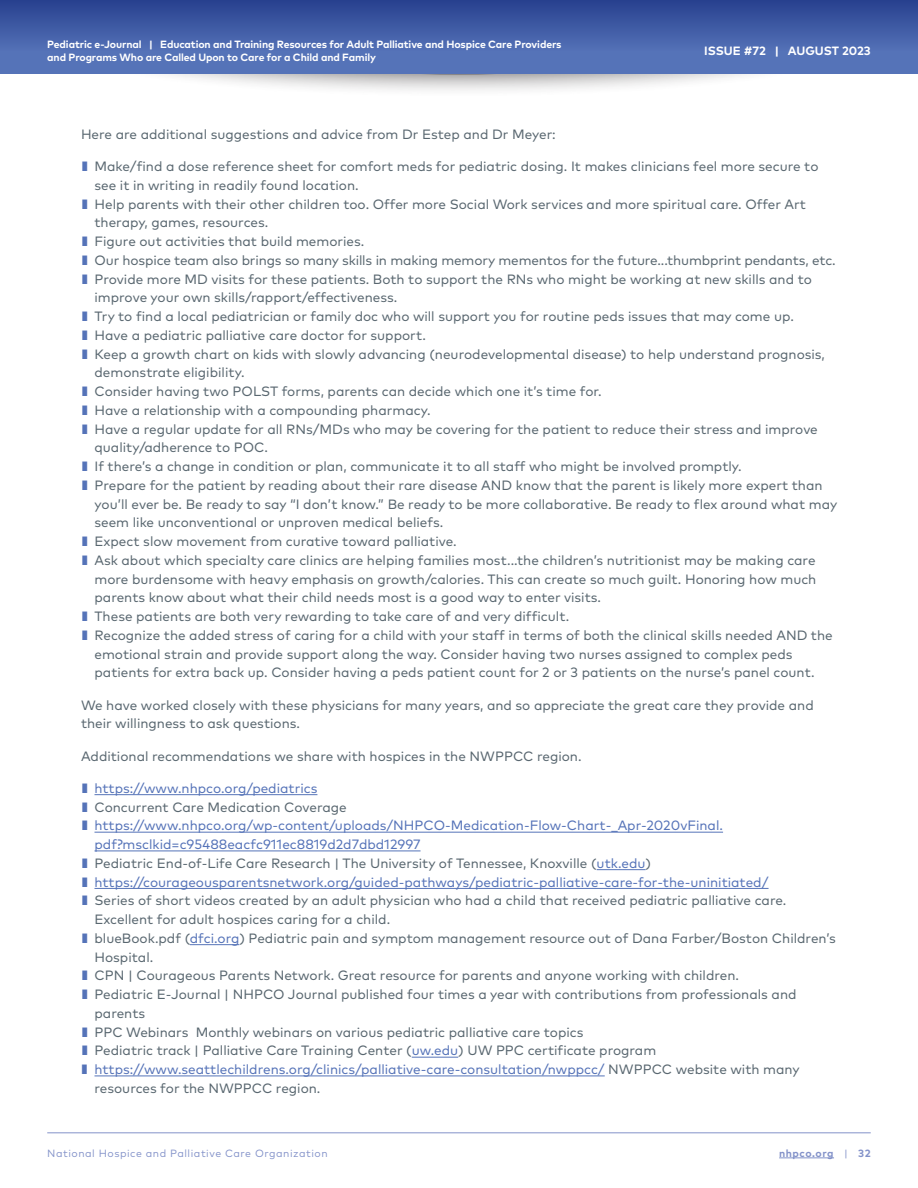
<style>
.page{position:relative;width:918px;height:1188px;background:#fff}
.page>*{position:absolute;margin:0;border:0;box-sizing:border-box;transform-origin:0 0}
.t1{font:13.5px/18.8px "Mark Pro";color:#596770}
.t2{font:13.5px "Mark Pro";color:#5573b8}
.t3{font:700 12px "Mark Pro";color:#fff}
.t4{font:700 10.5px/12.6px "Mark Pro";letter-spacing:-.01em;color:#fff}
.t5{font:10.5px "Mark Pro";letter-spacing:.05em;color:#8392c9}
.t6{font:700 10.5px "Mark Pro";letter-spacing:.05em;color:#8392c9}
.s1{color:#5573b8}
.s2{color:#596770}
.s3{font-weight:400}
</style>
<div class="page">
<div style="left:60px;top:0;width:798px;height:97px;background:#231f20;opacity:.75"></div>
<div style="left:0;top:0;width:918px;height:74px;background:#5573b8"></div>
<div style="left:0;top:0;width:918px;height:51px;background:linear-gradient(to bottom,#28408e,#5371b7)"></div>
<hr style="left:779px;top:1158px;width:55px;height:1px;background:#8392c9">
<hr style="left:47px;top:1133px;width:824px;height:1px;background:#8392c9">
<hr style="left:94px;top:794px;width:223px;height:1px;background:#5573b8">
<hr style="left:94px;top:832px;width:629px;height:1px;background:#5573b8">
<hr style="left:94px;top:850px;width:327px;height:1px;background:#5573b8">
<hr style="left:597px;top:869px;width:49px;height:1px;background:#5573b8">
<hr style="left:94px;top:888px;width:675px;height:1px;background:#5573b8">
<hr style="left:190px;top:944px;width:49px;height:1px;background:#5573b8">
<hr style="left:412px;top:1057px;width:46px;height:1px;background:#5573b8">
<hr style="left:94px;top:1075px;width:511px;height:1px;background:#5573b8">
<p class="t4" style="left:47px;top:38px;width:516px">Pediatric e-Journal | Education and Training Resources for Adult Palliative and Hospice Care Providers and Programs Who are Called Upon to Care for a Child and Family</p>
<p class="t3" style="left:704px;top:42px;width:168px">ISSUE #72 | AUGUST 2023</p>
<p class="t1" style="left:81px;top:124px;width:476px">Here are additional suggestions and advice from Dr Estep and Dr Meyer:</p>
<p class="t1" style="left:81px;top:156px;width:739px"><span class="s1">▌</span>Make/find a dose reference sheet for comfort meds for pediatric dosing. It makes clinicians feel more secure to</p>
<p class="t1" style="left:94px;top:175px;width:266px">see it in writing in readily found location.</p>
<p class="t1" style="left:81px;top:193px;width:726px"><span class="s1">▌</span>Help parents with their other children too. Offer more Social Work services and more spiritual care. Offer Art</p>
<p class="t1" style="left:94px;top:212px;width:175px">therapy, games, resources.</p>
<p class="t1" style="left:81px;top:231px;width:285px"><span class="s1">▌</span>Figure out activities that build memories.</p>
<p class="t1" style="left:81px;top:250px;width:756px"><span class="s1">▌</span>Our hospice team also brings so many skills in making memory mementos for the future...thumbprint pendants, etc.</p>
<p class="t1" style="left:81px;top:268px;width:732px"><span class="s1">▌</span>Provide more MD visits for these patients. Both to support the RNs who might be working at new skills and to</p>
<p class="t1" style="left:94px;top:287px;width:304px">improve your own skills/rapport/effectiveness.</p>
<p class="t1" style="left:81px;top:306px;width:714px"><span class="s1">▌</span>Try to find a local pediatrician or family doc who will support you for routine peds issues that may come up.</p>
<p class="t1" style="left:81px;top:325px;width:347px"><span class="s1">▌</span>Have a pediatric palliative care doctor for support.</p>
<p class="t1" style="left:81px;top:343px;width:746px"><span class="s1">▌</span>Keep a growth chart on kids with slowly advancing (neurodevelopmental disease) to help understand prognosis,</p>
<p class="t1" style="left:94px;top:362px;width:152px">demonstrate eligibility.</p>
<p class="t1" style="left:81px;top:381px;width:522px"><span class="s1">▌</span>Consider having two POLST forms, parents can decide which one it’s time for.</p>
<p class="t1" style="left:81px;top:400px;width:351px"><span class="s1">▌</span>Have a relationship with a compounding pharmacy.</p>
<p class="t1" style="left:81px;top:418px;width:738px"><span class="s1">▌</span>Have a regular update for all RNs/MDs who may be covering for the patient to reduce their stress and improve</p>
<p class="t1" style="left:94px;top:437px;width:175px">quality/adherence to POC.</p>
<p class="t1" style="left:81px;top:456px;width:662px"><span class="s1">▌</span>If there’s a change in condition or plan, communicate it to all staff who might be involved promptly.</p>
<p class="t1" style="left:81px;top:475px;width:743px"><span class="s1">▌</span>Prepare for the patient by reading about their rare disease AND know that the parent is likely more expert than</p>
<p class="t1" style="left:94px;top:493px;width:744px">you’ll ever be. Be ready to say “I don’t know.” Be ready to be more collaborative. Be ready to flex around what may</p>
<p class="t1" style="left:94px;top:512px;width:350px">seem like unconventional or unproven medical beliefs.</p>
<p class="t1" style="left:81px;top:531px;width:377px"><span class="s1">▌</span>Expect slow movement from curative toward palliative.</p>
<p class="t1" style="left:81px;top:550px;width:736px"><span class="s1">▌</span>Ask about which specialty care clinics are helping families most...the children’s nutritionist may be making care</p>
<p class="t1" style="left:94px;top:568px;width:723px">more burdensome with heavy emphasis on growth/calories. This can create so much guilt. Honoring how much</p>
<p class="t1" style="left:94px;top:587px;width:508px">parents know about what their child needs most is a good way to enter visits.</p>
<p class="t1" style="left:81px;top:606px;width:490px"><span class="s1">▌</span>These patients are both very rewarding to take care of and very difficult.</p>
<p class="t1" style="left:81px;top:625px;width:753px"><span class="s1">▌</span>Recognize the added stress of caring for a child with your staff in terms of both the clinical skills needed AND the</p>
<p class="t1" style="left:94px;top:643px;width:700px">emotional strain and provide support along the way. Consider having two nurses assigned to complex peds</p>
<p class="t1" style="left:94px;top:662px;width:722px">patients for extra back up. Consider having a peds patient count for 2 or 3 patients on the nurse’s panel count.</p>
<p class="t1" style="left:81px;top:694px;width:734px">We have worked closely with these physicians for many years, and so appreciate the great care they provide and their willingness to ask questions.</p>
<p class="t1" style="left:81px;top:745px;width:502px">Additional recommendations we share with hospices in the NWPPCC region.</p>
<p class="t2" style="left:81px;top:778px;width:238px">▌https://www.nhpco.org/pediatrics</p>
<p class="t1" style="left:81px;top:796px;width:267px"><span class="s1">▌</span>Concurrent Care Medication Coverage</p>
<p class="t2" style="left:81px;top:816px;width:644px">▌https://www.nhpco.org/wp-content/uploads/NHPCO-Medication-Flow-Chart-_Apr-2020vFinal.</p>
<p class="t2" style="left:94px;top:834px;width:328px">pdf?msclkid=c95488eacfc911ec8819d2d7dbd12997</p>
<p class="t1" style="left:81px;top:853px;width:572px"><span class="s1">▌</span>Pediatric End-of-Life Care Research | The University of Tennessee, Knoxville (<span class="s1">utk.edu</span>)</p>
<p class="t2" style="left:81px;top:872px;width:689px">▌https://courageousparentsnetwork.org/guided-pathways/pediatric-palliative-care-for-the-uninitiated/</p>
<p class="t1" style="left:81px;top:890px;width:707px"><span class="s1">▌</span>Series of short videos created by an adult physician who had a child that received pediatric palliative care.</p>
<p class="t1" style="left:94px;top:909px;width:297px">Excellent for adult hospices caring for a child.</p>
<p class="t1" style="left:81px;top:928px;width:757px"><span class="s1">▌</span>blueBook.pdf (<span class="s1">dfci.org</span>) Pediatric pain and symptom management resource out of Dana Farber/Boston Children’s</p>
<p class="t1" style="left:94px;top:946px;width:60px">Hospital.</p>
<p class="t1" style="left:81px;top:965px;width:660px"><span class="s1">▌</span>CPN | Courageous Parents Network. Great resource for parents and anyone working with children.</p>
<p class="t1" style="left:81px;top:984px;width:717px"><span class="s1">▌</span>Pediatric E-Journal | NHPCO Journal published four times a year with contributions from professionals and</p>
<p class="t1" style="left:94px;top:1003px;width:52px">parents</p>
<p class="t1" style="left:81px;top:1022px;width:504px"><span class="s1">▌</span>PPC Webinars Monthly webinars on various pediatric palliative care topics</p>
<p class="t1" style="left:81px;top:1040px;width:577px"><span class="s1">▌</span>Pediatric track | Palliative Care Training Center (<span class="s1">uw.edu</span>) UW PPC certificate program</p>
<p class="t2" style="left:81px;top:1059px;width:720px">▌https://www.seattlechildrens.org/clinics/palliative-care-consultation/nwppcc/ <span class="s2">NWPPCC website with many</span></p>
<p class="t1" style="left:94px;top:1078px;width:228px">resources for the NWPPCC region.</p>
<p class="t5" style="left:47px;top:1145px;width:282px">National Hospice and Palliative Care Organization</p>
<p class="t6" style="left:779px;top:1145px;width:93px">nhpco.org <span class="s3">|</span> 32</p>
</div>
